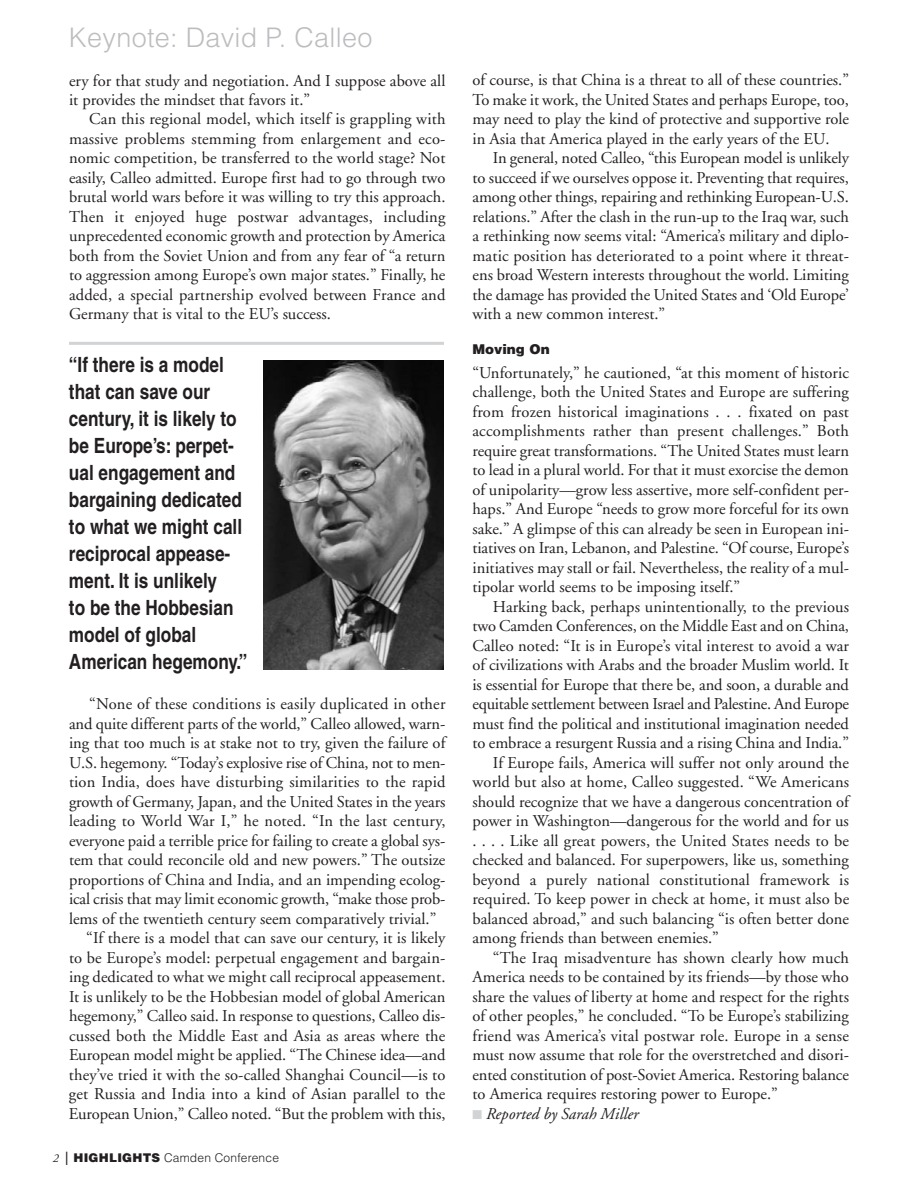
<style>
.page{position:relative;width:918px;height:1188px;background:#fff}
.page>*{position:absolute;margin:0;border:0;box-sizing:border-box;transform-origin:0 0}
.t1{font:300 27px "Helvetica";letter-spacing:.01em;color:#bbbdc0}
.t2{font:700 condensed 21px/27px "Helvetica";color:#231f20}
.t3{font:16.5px/19.5px "Adobe Garamond";color:#231f20;text-align:justify}
.t4{font:italic 16.5px "Adobe Garamond";color:#231f20}
.t5{font:900 13.5px "Helvetica";color:#231f20}
.t6{font:300 12px "Helvetica";letter-spacing:.015em;color:#231f20}
.s1{font-family:"Adobe Garamond";font-weight:400;font-style:italic}
.s2{font-size:18px}
.s3{font-weight:900}
.s4{color:#d1d3d4}
</style>
<div class="page">
<hr style="left:69px;top:342px;width:375px;height:3px;background:#d1d3d4">
<img style="left:263px;top:360px;width:180px;height:310px">
<h1 class="t1" style="left:69px;top:27px;width:305px">Keynote: David P. Calleo</h1>
<p class="t3" style="left:69px;top:72px;width:378px">ery for that study and negotiation. And I suppose above all it provides the mindset that favors it.”</p>
<p class="t3" style="left:69px;top:111px;width:378px;text-indent:20px">Can this regional model, which itself is grappling with massive problems stemming from enlargement and eco&shy;nomic competition, be transferred to the world stage? Not easily, Calleo admitted. Europe first had to go through two brutal world wars before it was willing to try this approach.<br>Then it enjoyed huge postwar advantages, including unprecedented economic growth and protection by America both from the Soviet Union and from any fear of “a return to aggression among Europe’s own major states.” Finally, he added, a special partnership evolved between France and Germany that is vital to the EU’s success.</p>
<p class="t2" style="left:69px;top:353px;width:180px">“If there is a model that can save our century, it is likely to be Europe’s: perpet&shy;ual engagement and bargaining dedicated to what we might call reciprocal appease&shy;ment. It is unlikely<br>to be the Hobbesian model of global<br>American hegemony.”</p>
<p class="t3" style="left:89px;top:696px;width:358px">“None of these conditions is easily duplicated in other</p>
<p class="t3" style="left:69px;top:716px;width:378px">and quite different parts of the world,” Calleo allowed, warn-</p>
<p class="t3" style="left:69px;top:735px;width:378px">ing that too much is at stake not to try, given the failure of</p>
<p class="t3" style="left:69px;top:755px;width:378px">U.S. hegemony. “Today’s explosive rise of China, not to men-</p>
<p class="t3" style="left:69px;top:774px;width:378px">tion India, does have disturbing similarities to the rapid</p>
<p class="t3" style="left:69px;top:794px;width:378px">growth of Germany, Japan, and the United States in the years</p>
<p class="t3" style="left:69px;top:813px;width:378px">leading to World War I,” he noted. “In the last century,</p>
<p class="t3" style="left:69px;top:833px;width:378px">everyone paid a terrible price for failing to create a global sys-</p>
<p class="t3" style="left:69px;top:852px;width:378px">tem that could reconcile old and new powers.” The outsize</p>
<p class="t3" style="left:69px;top:872px;width:378px">proportions of China and India, and an impending ecolog-</p>
<p class="t3" style="left:69px;top:891px;width:378px">ical crisis that may limit economic growth, “make those prob-</p>
<p class="t3" style="left:69px;top:911px;width:369px">lems of the twentieth century seem comparatively trivial.”</p>
<p class="t3" style="left:86px;top:930px;width:361px">“If there is a model that can save our century, it is likely</p>
<p class="t3" style="left:69px;top:950px;width:378px">to be Europe’s model: perpetual engagement and bargain-</p>
<p class="t3" style="left:69px;top:969px;width:378px">ing dedicated to what we might call reciprocal appeasement.</p>
<p class="t3" style="left:69px;top:989px;width:378px">It is unlikely to be the Hobbesian model of global American</p>
<p class="t3" style="left:69px;top:1008px;width:378px">hegemony,” Calleo said. In response to questions, Calleo dis-</p>
<p class="t3" style="left:69px;top:1028px;width:378px">cussed both the Middle East and Asia as areas where the</p>
<p class="t3" style="left:69px;top:1047px;width:378px">European model might be applied. “The Chinese idea—and</p>
<p class="t3" style="left:69px;top:1067px;width:378px">they’ve tried it with the so-called Shanghai Council—is to</p>
<p class="t3" style="left:69px;top:1086px;width:378px">get Russia and India into a kind of Asian parallel to the</p>
<p class="t3" style="left:69px;top:1106px;width:378px">European Union,” Calleo noted. “But the problem with this,</p>
<p class="t6" style="left:53px;top:1153px;width:228px"><span class="s1">2</span> <span class="s2">|</span> <span class="s3">HIGHLIGHTS</span> Camden Conference</p>
<p class="t3" style="left:472px;top:72px;width:378px">of course, is that China is a threat to all of these countries.” To make it work, the United States and perhaps Europe, too, may need to play the kind of protective and supportive role in Asia that America played in the early years of the EU.</p>
<p class="t3" style="left:472px;top:150px;width:378px;text-indent:20px">In general, noted Calleo, “this European model is unlikely to succeed if we ourselves oppose it. Preventing that requires, among other things, repairing and rethinking European-U.S. relations.” After the clash in the run-up to the Iraq war, such a rethinking now seems vital: “America’s military and diplo&shy;matic position has deteriorated to a point where it threat&shy;ens broad Western interests throughout the world. Limiting the damage has provided the United States and ‘Old Europe’ with a new common interest.”</p>
<p class="t5" style="left:472px;top:344px;width:79px">Moving On</p>
<p class="t3" style="left:472px;top:365px;width:378px">“Unfortunately,” he cautioned, “at this moment of historic challenge, both the United States and Europe are suffering from frozen historical imaginations . . . fixated on past accomplishments rather than present challenges.” Both require great transformations. “The United States must learn to lead in a plural world. For that it must exorcise the demon of unipolarity—grow less assertive, more self-confident per&shy;haps.” And Europe “needs to grow more forceful for its own sake.” A glimpse of this can already be seen in European ini&shy;tiatives on Iran, Lebanon, and Palestine. “Of course, Europe’s initiatives may stall or fail. Nevertheless, the reality of a mul&shy;tipolar world seems to be imposing itself.”</p>
<p class="t3" style="left:493px;top:599px;width:358px">Harking back, perhaps unintentionally, to the previous</p>
<p class="t3" style="left:472px;top:618px;width:378px">two Camden Conferences, on the Middle East and on China,</p>
<p class="t3" style="left:472px;top:638px;width:378px">Calleo noted: “It is in Europe’s vital interest to avoid a war</p>
<p class="t3" style="left:472px;top:657px;width:378px">of civilizations with Arabs and the broader Muslim world. It</p>
<p class="t3" style="left:472px;top:677px;width:378px">is essential for Europe that there be, and soon, a durable and</p>
<p class="t3" style="left:472px;top:696px;width:378px">equitable settlement between Israel and Palestine. And Europe</p>
<p class="t3" style="left:472px;top:716px;width:378px">must find the political and institutional imagination needed</p>
<p class="t3" style="left:472px;top:735px;width:378px">to embrace a resurgent Russia and a rising China and India.”</p>
<p class="t3" style="left:493px;top:755px;width:358px">If Europe fails, America will suffer not only around the</p>
<p class="t3" style="left:473px;top:774px;width:378px">world but also at home, Calleo suggested. “We Americans</p>
<p class="t3" style="left:473px;top:794px;width:378px">should recognize that we have a dangerous concentration of</p>
<p class="t3" style="left:473px;top:813px;width:378px">power in Washington—dangerous for the world and for us</p>
<p class="t3" style="left:473px;top:833px;width:378px">. . . . Like all great powers, the United States needs to be</p>
<p class="t3" style="left:473px;top:852px;width:378px">checked and balanced. For superpowers, like us, something</p>
<p class="t3" style="left:473px;top:872px;width:378px">beyond a purely national constitutional framework is</p>
<p class="t3" style="left:473px;top:891px;width:378px">required. To keep power in check at home, it must also be</p>
<p class="t3" style="left:473px;top:911px;width:378px">balanced abroad,” and such balancing “is often better done</p>
<p class="t3" style="left:473px;top:930px;width:248px">among friends than between enemies.”</p>
<p class="t3" style="left:493px;top:950px;width:358px">“The Iraq misadventure has shown clearly how much</p>
<p class="t3" style="left:473px;top:969px;width:378px">America needs to be contained by its friends—by those who</p>
<p class="t3" style="left:473px;top:989px;width:378px">share the values of liberty at home and respect for the rights</p>
<p class="t3" style="left:473px;top:1008px;width:378px">of other peoples,” he concluded. “To be Europe’s stabilizing</p>
<p class="t3" style="left:473px;top:1028px;width:378px">friend was America’s vital postwar role. Europe in a sense</p>
<p class="t3" style="left:473px;top:1047px;width:378px">must now assume that role for the overstretched and disori-</p>
<p class="t3" style="left:473px;top:1067px;width:378px">ented constitution of post-Soviet America. Restoring balance</p>
<p class="t3" style="left:473px;top:1086px;width:307px">to America requires restoring power to Europe.”</p>
<p class="t4" style="left:472px;top:1107px;width:168px"><span class="s4">■</span> Reported by Sarah Miller</p>
</div>
